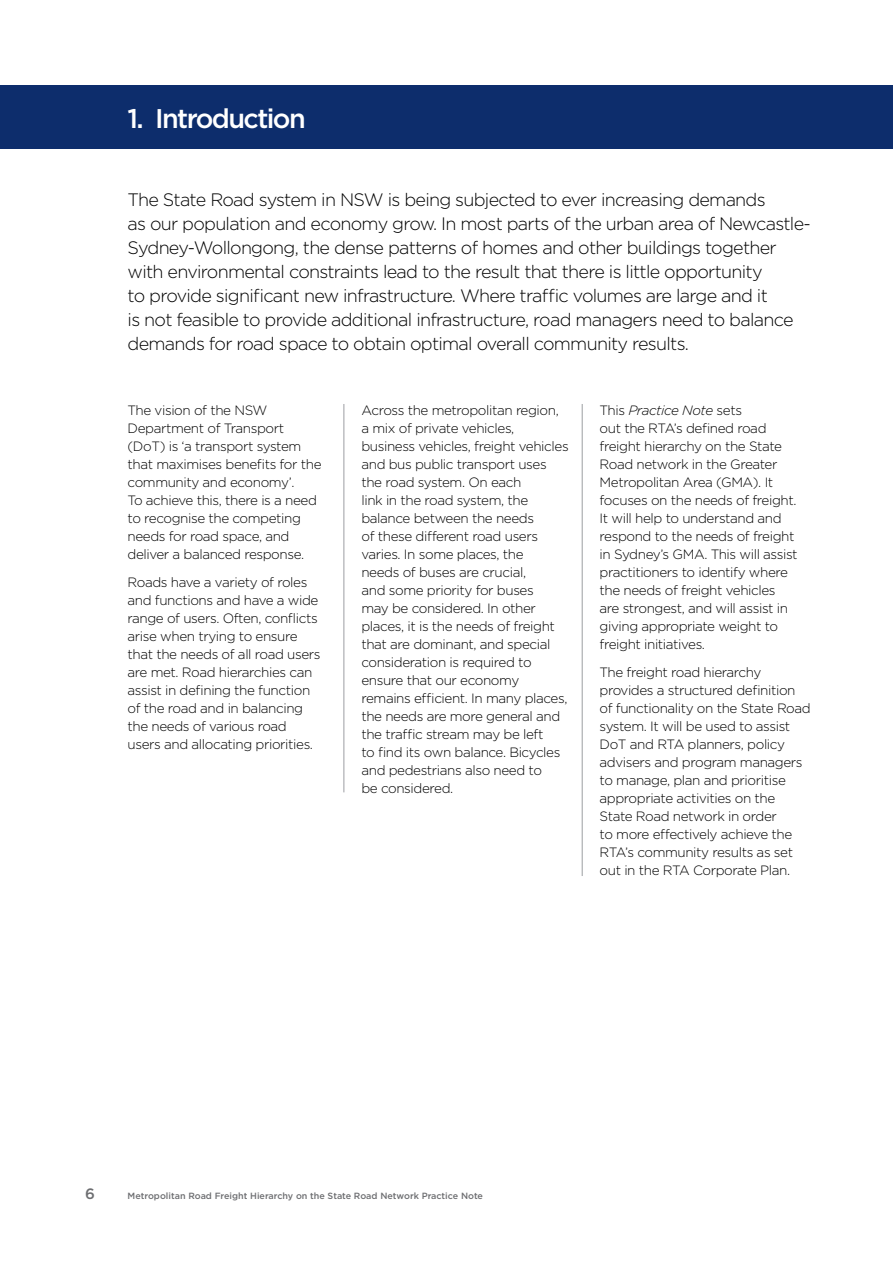
<style>
.page{position:relative;width:893px;height:1263px;background:#fff}
.page>*{position:absolute;margin:0;border:0;box-sizing:border-box;transform-origin:0 0}
.t1{font:500 27px "Gotham";letter-spacing:-.06em;color:#fff}
.t2{font:300 18px/24px "Gotham";letter-spacing:-.04em;color:#000}
.t3{font:500 15px "Gotham";color:#6d6e71}
.t4{font:300 13.5px/18px "Gotham";letter-spacing:-.03em;color:#000}
.t5{font:500 9px "Gotham";color:#6d6e71}
.s1{font-style:italic}
</style>
<div class="page">
<div style="left:0;top:85px;width:893px;height:64px;background:#0d2d6c"></div>
<hr style="left:343px;top:404px;width:1px;height:388px;background:#a7a9ac">
<hr style="left:582px;top:404px;width:1px;height:472px;background:#a7a9ac">
<h1 class="t1" style="left:128px;top:101px;width:180px">1. Introduction</h1>
<p class="t2" style="left:128px;top:187px;width:685px">The State Road system in NSW is being subjected to ever increasing demands<br>as our population and economy grow. In most parts of the urban area of Newcastle-Sydney-Wollongong, the dense patterns of homes and other buildings together with environmental constraints lead to the result that there is little opportunity<br>to provide significant new infrastructure. Where traffic volumes are large and it<br>is not feasible to provide additional infrastructure, road managers need to balance demands for road space to obtain optimal overall community results.</p>
<p class="t4" style="left:128px;top:401px;width:196px">The vision of the NSW<br>Department of Transport (DoT) is ‘a transport system that maximises benefits for the community and economy’.<br>To achieve this, there is a need to recognise the competing needs for road space, and deliver a balanced response.</p>
<p class="t4" style="left:128px;top:573px;width:195px">Roads have a variety of roles and functions and have a wide range of users. Often, conflicts arise when trying to ensure that the needs of all road users are met. Road hierarchies can assist in defining the function of the road and in balancing the needs of various road users and allocating priorities.</p>
<p class="t4" style="left:361px;top:401px;width:209px">Across the metropolitan region, a mix of private vehicles, business vehicles, freight vehicles and bus public transport uses the road system. On each<br>link in the road system, the balance between the needs<br>of these different road users varies. In some places, the<br>needs of buses are crucial,<br>and some priority for buses<br>may be considered. In other places, it is the needs of freight that are dominant, and special consideration is required to ensure that our economy remains efficient. In many places, the needs are more general and the traffic stream may be left<br>to find its own balance. Bicycles and pedestrians also need to<br>be considered.</p>
<p class="t4" style="left:600px;top:400px;width:200px">This <span class="s1">Practice Note</span> sets<br>out the RTA’s defined road freight hierarchy on the State<br>Road network in the Greater<br>Metropolitan Area (GMA). It focuses on the needs of freight.<br>It will help to understand and respond to the needs of freight in Sydney’s GMA. This will assist practitioners to identify where the needs of freight vehicles are strongest, and will assist in giving appropriate weight to freight initiatives.</p>
<p class="t4" style="left:600px;top:663px;width:213px">The freight road hierarchy provides a structured definition of functionality on the State Road system. It will be used to assist<br>DoT and RTA planners, policy advisers and program managers to manage, plan and prioritise appropriate activities on the<br>State Road network in order<br>to more effectively achieve the<br>RTA’s community results as set out in the RTA Corporate Plan.</p>
<p class="t3" style="left:85px;top:1184px;width:11px">6</p>
<p class="t5" style="left:128px;top:1190px;width:357px">Metropolitan Road Freight Hierarchy on the State Road Network Practice Note</p>
</div>
